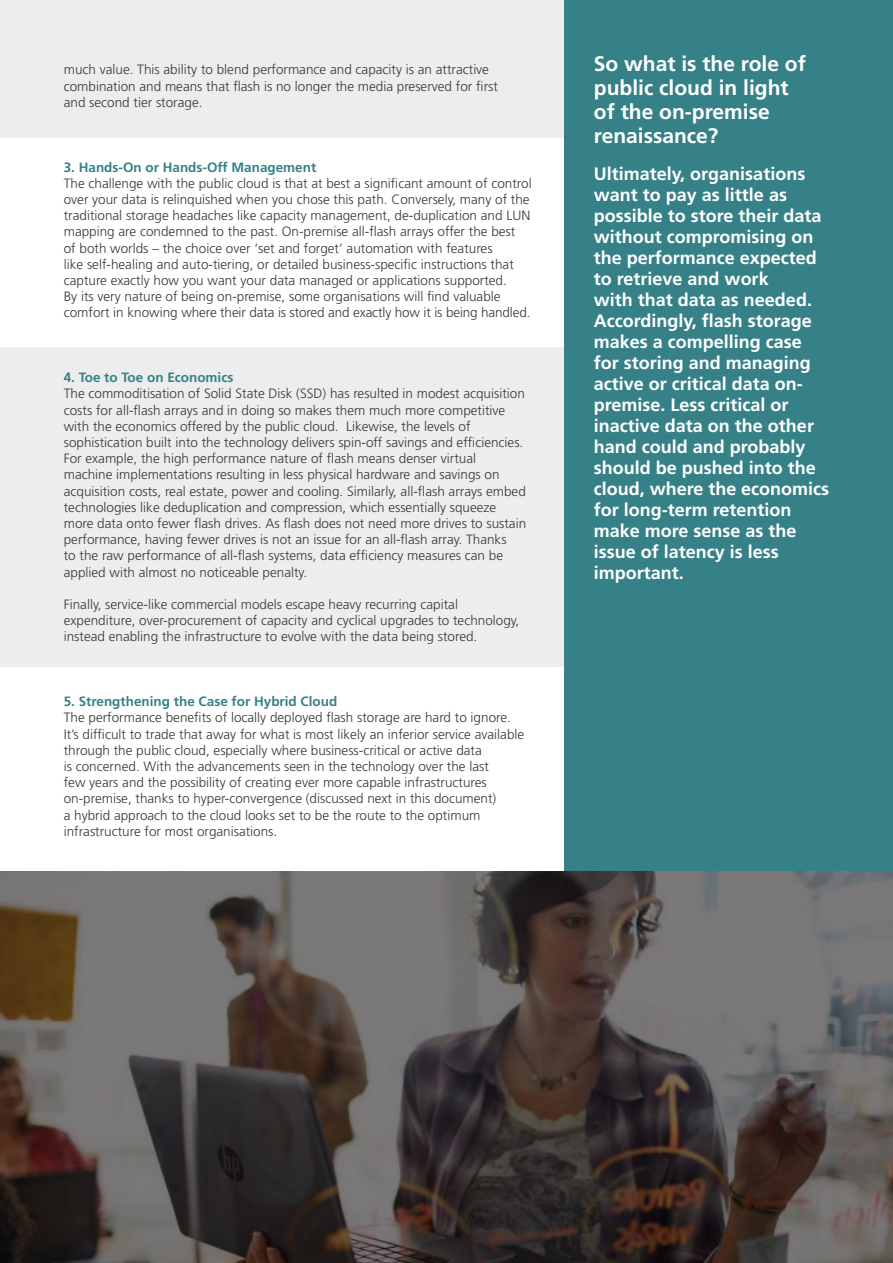
<style>
.page{position:relative;width:893px;height:1263px;background:#fff}
.page>*{position:absolute;margin:0;border:0;box-sizing:border-box;transform-origin:0 0}
.t1{font:700 21px/24px "Frutiger";color:#fff}
.t2{font:700 18px/21px "Frutiger";color:#fff}
.t3{font:300 13.5px/16.2px "Frutiger";color:#36383a}
.t4{font:700 13.5px "Frutiger";color:#368187}
</style>
<div class="page">
<div style="left:0;top:0;width:564px;height:138px;background:#ecedee"></div>
<div style="left:0;top:347px;width:564px;height:319px;background:#ecedee"></div>
<div style="left:564px;top:0;width:329px;height:871px;background:#368187"></div>
<svg style="left:0;top:871px;width:893px;height:392px;background:#554e4c"></svg>
<p class="t3" style="left:64px;top:62px;width:436px">much value. This ability to blend performance and capacity is an attractive combination and means that flash is no longer the media preserved for first and second tier storage.</p>
<p class="t4" style="left:64px;top:159px;width:254px">3. Hands-On or Hands-Off Management</p>
<p class="t3" style="left:64px;top:175px;width:469px">The challenge with the public cloud is that at best a significant amount of control over your data is relinquished when you chose this path. Conversely, many of the traditional storage headaches like capacity management, de-duplication and LUN mapping are condemned to the past. On-premise all-flash arrays offer the best<br>of both worlds – the choice over ‘set and forget’ automation with features<br>like self-healing and auto-tiering, or detailed business-specific instructions that capture exactly how you want your data managed or applications supported.<br>By its very nature of being on-premise, some organisations will find valuable comfort in knowing where their data is stored and exactly how it is being handled.</p>
<p class="t4" style="left:64px;top:370px;width:171px">4. Toe to Toe on Economics</p>
<p class="t3" style="left:64px;top:386px;width:464px">The commoditisation of Solid State Disk (SSD) has resulted in modest acquisition costs for all-flash arrays and in doing so makes them much more competitive with the economics offered by the public cloud. Likewise, the levels of sophistication built into the technology delivers spin-off savings and efficiencies.<br>For example, the high performance nature of flash means denser virtual machine implementations resulting in less physical hardware and savings on acquisition costs, real estate, power and cooling. Similarly, all-flash arrays embed technologies like deduplication and compression, which essentially squeeze more data onto fewer flash drives. As flash does not need more drives to sustain performance, having fewer drives is not an issue for an all-flash array. Thanks<br>to the raw performance of all-flash systems, data efficiency measures can be applied with almost no noticeable penalty.</p>
<p class="t3" style="left:64px;top:596px;width:457px">Finally, service-like commercial models escape heavy recurring capital expenditure, over-procurement of capacity and cyclical upgrades to technology, instead enabling the infrastructure to evolve with the data being stored.</p>
<p class="t4" style="left:64px;top:694px;width:275px">5. Strengthening the Case for Hybrid Cloud</p>
<p class="t3" style="left:64px;top:710px;width:462px">The performance benefits of locally deployed flash storage are hard to ignore.<br>It’s difficult to trade that away for what is most likely an inferior service available through the public cloud, especially where business-critical or active data<br>is concerned. With the advancements seen in the technology over the last<br>few years and the possibility of creating ever more capable infrastructures on-premise, thanks to hyper-convergence (discussed next in this document)<br>a hybrid approach to the cloud looks set to be the route to the optimum infrastructure for most organisations.</p>
<h1 class="t1" style="left:594px;top:51px;width:214px">So what is the role of public cloud in light of the on-premise renaissance?</h1>
<p class="t2" style="left:594px;top:163px;width:237px">Ultimately, organisations want to pay as little as possible to store their data without compromising on the performance expected to retrieve and work<br>with that data as needed.<br>Accordingly, flash storage makes a compelling case for storing and managing active or critical data on&shy;premise. Less critical or inactive data on the other hand could and probably should be pushed into the cloud, where the economics for long-term retention make more sense as the issue of latency is less important.</p>
</div>
